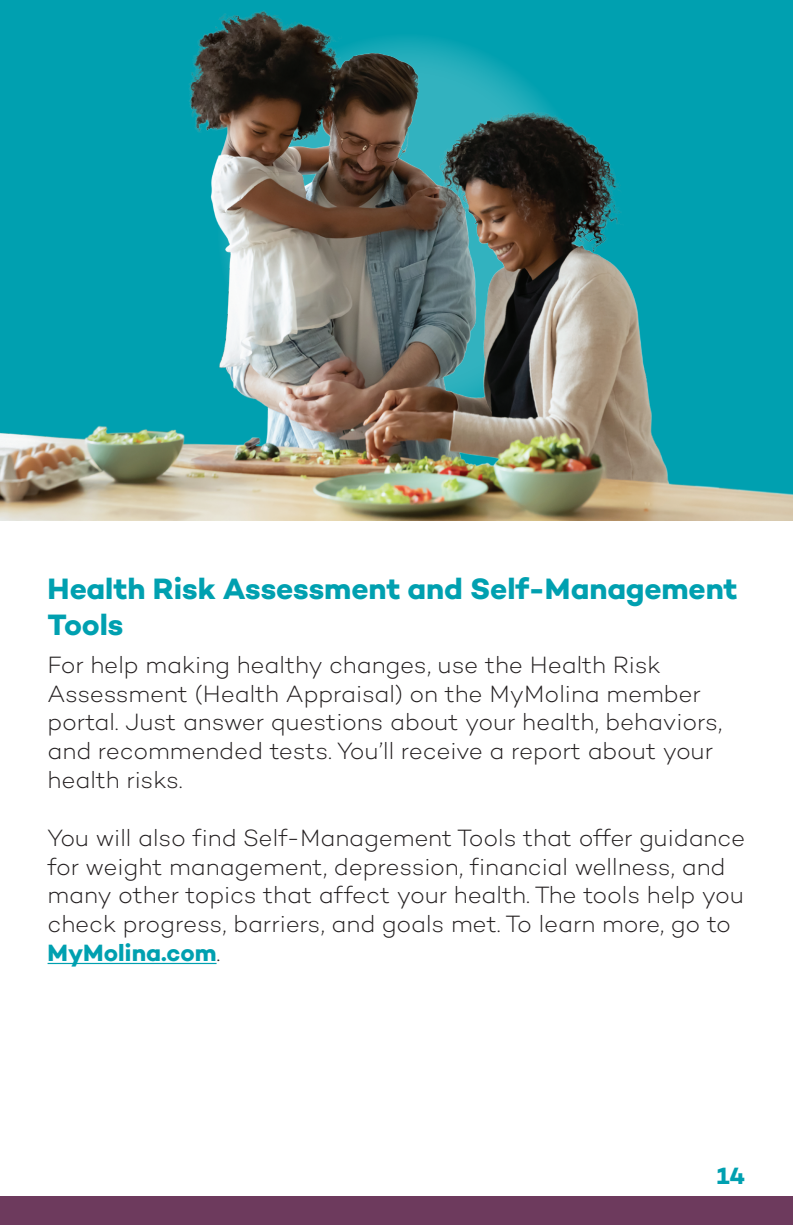
<style>
.page{position:relative;width:793px;height:1225px;background:#fff}
.page>*{position:absolute;margin:0;border:0;box-sizing:border-box;transform-origin:0 0}
.t1{font:700 30px/36px "Campton";letter-spacing:-.005em;color:#00a0b0}
.t2{font:300 24px/28.8px "Campton";letter-spacing:-.005em;color:#231f20}
.t3{font:700 24px "Campton";color:#00a0b0}
.s1{font-weight:700;color:#00a0b0}
</style>
<div class="page">
<div style="left:0;top:1195px;width:792px;height:29px;background:#6d3a5d"></div>
<hr style="left:48px;top:962px;width:168px;height:1px;background:#00a0b0">
<img style="left:0;top:0;width:792px;height:520px">
<h2 class="t1" style="left:48px;top:570px;width:691px">Health Risk Assessment and Self-Management<br>Tools</h2>
<p class="t2" style="left:48px;top:649px;width:675px">For help making healthy changes, use the Health Risk Assessment (Health Appraisal) on the MyMolina member portal. Just answer questions about your health, behaviors, and recommended tests. You’ll receive a report about your health risks.</p>
<p class="t2" style="left:48px;top:822px;width:698px">You will also find Self-Management Tools that offer guidance for weight management, depression, financial wellness, and many other topics that affect your health. The tools help you check progress, barriers, and goals met. To learn more, go to <span class="s1">MyMolina.com</span>.</p>
<p class="t3" style="left:716px;top:1160px;width:30px">14</p>
</div>
